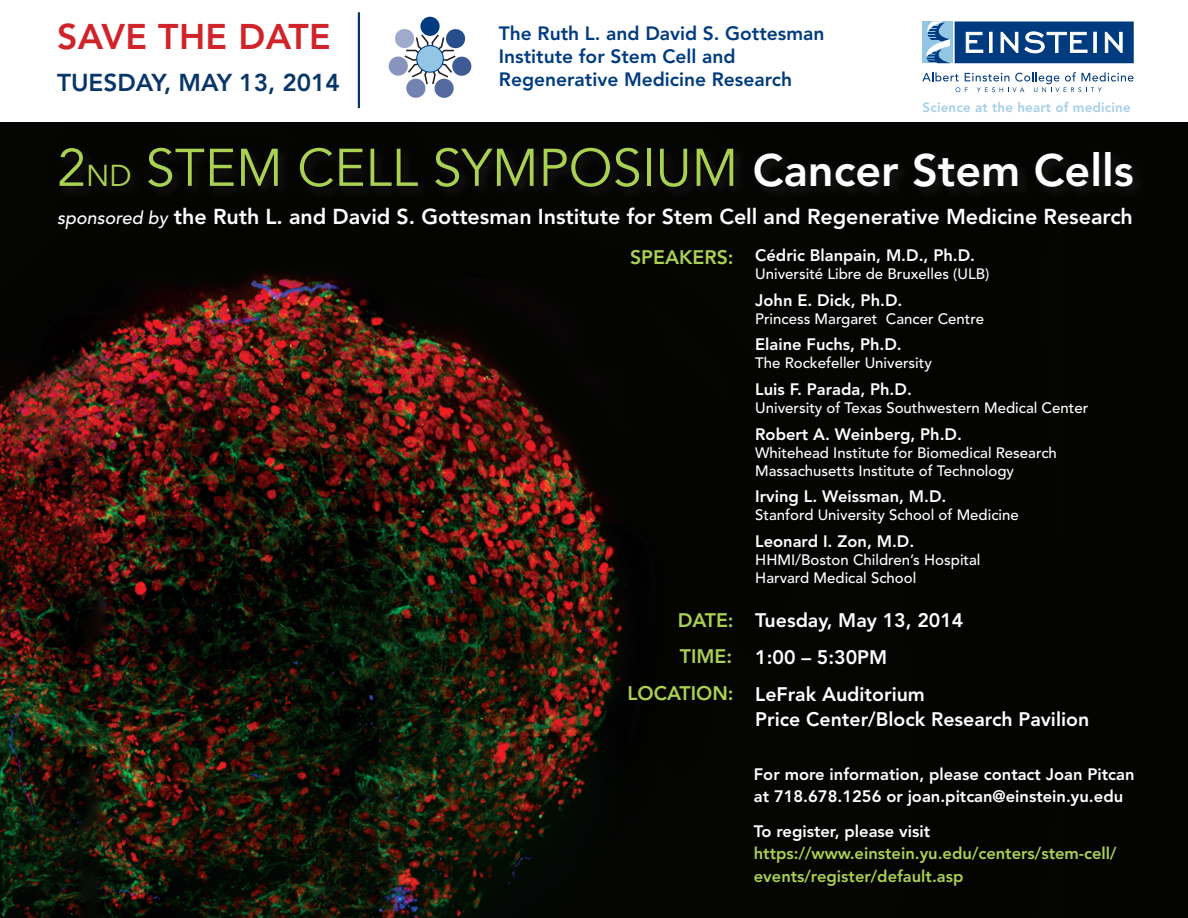
<style>
.page{position:relative;width:1188px;height:918px;background:#fff}
.page>*{position:absolute;margin:0;border:0;box-sizing:border-box;transform-origin:0 0}
.t1{font:52.5px "Avenir";color:#abd153}
.t2{font:800 35.4px "Avenir";letter-spacing:.01em;color:#d1232a}
.t3{font:800 24.3px "Avenir";color:#093669}
.t4{font:800 21.45px "Avenir";letter-spacing:-.005em;color:#fff}
.t5{font:800 19.5px "Avenir";color:#fff}
.t6{font:800 19.5px "Avenir";color:#abd153}
.t7{font:800 19.2px/23.1px "Avenir";color:#013b7f}
.t8{font:800 16.5px "Avenir";color:#fff}
.t9{font:800 16.5px/22.5px "Avenir";color:#abd153}
.t10{font:500 15px/18px "Avenir";color:#fff}
.Body_-_9_5_Roman{font:800 13.35px "Avenir";letter-spacing:.015em;color:#a4cee9}
.s1{font-size:30px}
.s2{font-weight:800;font-size:45px;color:#fff}
.s3{font-weight:500;font-style:italic;font-size:18px}
</style>
<div class="page">
<div style="left:662px;top:122px;width:526px;height:796px;background:#040503"></div>
<img style="left:0;top:122px;width:662px;height:796px">
<svg style="left:937px;top:21px;width:197px;height:43px"></svg>
<svg style="left:922px;top:72px;width:212px;height:20px"></svg>
<div style="left:922px;top:21px;width:31px;height:42px;background:#93c5e5"></div>
<div style="left:955px;top:21px;width:179px;height:42px;background:#013b7f"></div>
<svg style="left:966px;top:32px;width:17px;height:21px"></svg>
<hr style="left:989px;top:32px;width:3px;height:21px;background:#fff">
<svg style="left:1001px;top:32px;width:17px;height:21px"></svg>
<svg style="left:1024px;top:31px;width:64px;height:22px"></svg>
<div style="left:1094px;top:32px;width:3px;height:21px;background:#fff;border:1px solid #fff"></div>
<svg style="left:1105px;top:32px;width:18px;height:21px"></svg>
<svg style="left:926px;top:21px;width:24px;height:42px"></svg>
<div style="left:57px;top:145px;width:1088px;height:56px;background:#070706"></div>
<div style="left:420px;top:17px;width:20px;height:19px;background:#013b7f;border-radius:50%"></div>
<svg style="left:389px;top:28px;width:82px;height:70px"></svg>
<hr style="left:358px;top:12px;width:2px;height:96px;background:#093669">
<p class="t2" style="left:57px;top:16px;width:275px">SAVE THE DATE</p>
<p class="t3" style="left:57px;top:68px;width:284px">TUESDAY, MAY 13, 2014</p>
<p class="t7" style="left:499px;top:22px;width:327px">The Ruth L. and David S. Gottesman</p>
<p class="t7" style="left:499px;top:45px;width:295px">Institute for Stem Cell and<br>Regenerative Medicine Research</p>
<p class="Body_-_9_5_Roman" style="left:923px;top:100px;width:210px">Science at the heart of medicine</p>
<p class="t1" style="left:57px;top:138px;width:1078px">2<span class="s1">ND</span> STEM CELL SYMPOSIUM <span class="s2">Cancer Stem Cells</span></p>
<p class="t4" style="left:57px;top:204px;width:1077px"><span class="s3">sponsored by</span> the Ruth L. and David S. Gottesman Institute for Stem Cell and Regenerative Medicine Research</p>
<p class="t6" style="left:630px;top:245px;width:105px">SPEAKERS:</p>
<p class="t6" style="left:678px;top:608px;width:57px">DATE:</p>
<p class="t6" style="left:680px;top:645px;width:54px">TIME:</p>
<p class="t6" style="left:628px;top:682px;width:108px">LOCATION:</p>
<p class="t8" style="left:755px;top:246px;width:221px">Cédric Blanpain, M.D., Ph.D.</p>
<p class="t10" style="left:755px;top:266px;width:236px">Université Libre de Bruxelles (ULB)</p>
<p class="t8" style="left:755px;top:290px;width:149px">John E. Dick, Ph.D.</p>
<p class="t10" style="left:755px;top:310px;width:230px">Princess Margaret Cancer Centre</p>
<p class="t8" style="left:755px;top:335px;width:148px">Elaine Fuchs, Ph.D.</p>
<p class="t10" style="left:755px;top:355px;width:178px">The Rockefeller University</p>
<p class="t8" style="left:755px;top:380px;width:158px">Luis F. Parada, Ph.D.</p>
<p class="t10" style="left:755px;top:399px;width:335px">University of Texas Southwestern Medical Center</p>
<p class="t8" style="left:755px;top:424px;width:208px">Robert A. Weinberg, Ph.D.</p>
<p class="t10" style="left:755px;top:444px;width:303px">Whitehead Institute for Biomedical Research<br>Massachusetts Institute of Technology</p>
<p class="t8" style="left:755px;top:487px;width:193px">Irving L. Weissman, M.D.</p>
<p class="t10" style="left:755px;top:506px;width:265px">Stanford University School of Medicine</p>
<p class="t8" style="left:755px;top:531px;width:161px">Leonard I. Zon, M.D.</p>
<p class="t10" style="left:755px;top:551px;width:227px">HHMI/Boston Children’s Hospital<br>Harvard Medical School</p>
<p class="t5" style="left:755px;top:608px;width:210px">Tuesday, May 13, 2014</p>
<p class="t5" style="left:755px;top:645px;width:134px">1:00 – 5:30PM</p>
<p class="t5" style="left:755px;top:682px;width:171px">LeFrak Auditorium</p>
<p class="t5" style="left:755px;top:708px;width:336px">Price Center/Block Research Pavilion</p>
<p class="t8" style="left:754px;top:764px;width:382px">For more information, please contact Joan Pitcan</p>
<p class="t8" style="left:754px;top:787px;width:371px">at 718.678.1256 or joan.pitcan@einstein.yu.edu</p>
<p class="t8" style="left:754px;top:821px;width:178px">To register, please visit</p>
<p class="t9" style="left:754px;top:842px;width:364px">https://www.einstein.yu.edu/centers/stem-cell/ events/register/default.asp</p>
</div>
